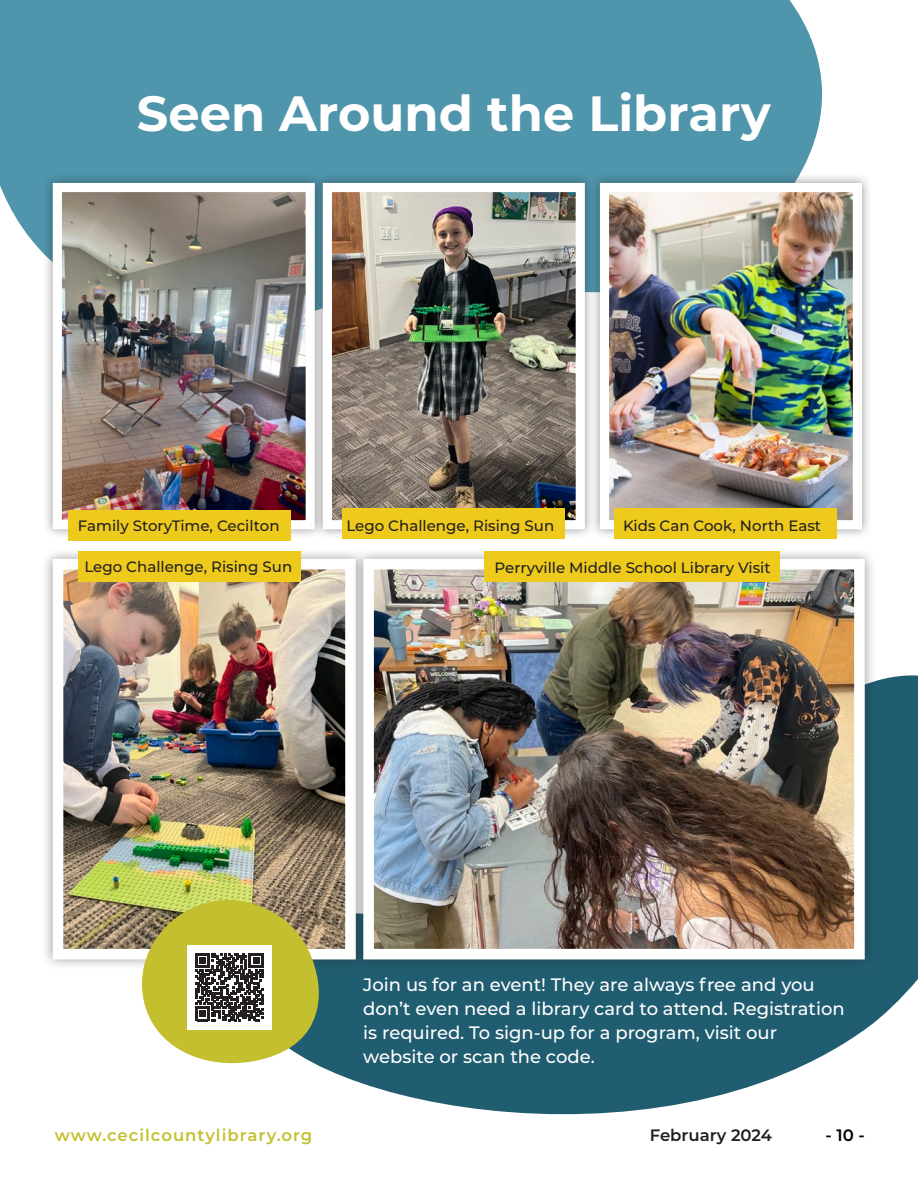
<style>
.page{position:relative;width:918px;height:1188px;background:#fff}
.page>*{position:absolute;margin:0;border:0;box-sizing:border-box;transform-origin:0 0}
.t1{font:700 49.5px "Montserrat";color:#fff}
.t2{font:500 18px/24px "Montserrat";color:#fff}
.t3{font:600 16.5px "Montserrat";letter-spacing:.06em;color:#c4c031}
.t4{font:600 16.5px "Montserrat";letter-spacing:-.005em;color:#231f20}
.t5{font:600 16.5px "Montserrat";color:#000}
.t6{font:500 15px "Montserrat";color:#231f20}
</style>
<div class="page">
<svg style="left:326px;top:675px;width:592px;height:440px;fill:#215d70"></svg>
<div style="left:41px;top:547px;width:326px;height:424px;background:#231f20;opacity:.45"></div>
<img style="left:65px;top:571px;width:279px;height:376px">
<div style="left:53px;top:559px;width:303px;height:400px;border:11px solid #fff"></div>
<div style="left:352px;top:547px;width:525px;height:424px;background:#231f20;opacity:.45"></div>
<img style="left:375px;top:571px;width:478px;height:376px">
<div style="left:363px;top:559px;width:502px;height:400px;border:11px solid #fff"></div>
<div style="left:0;top:0;width:822px;height:253px;background:#4f95ab"></div>
<div style="left:43px;top:173px;width:282px;height:366px;background:#231f20;opacity:.45"></div>
<img style="left:63px;top:193px;width:242px;height:326px">
<div style="left:53px;top:183px;width:262px;height:346px;border:9px solid #fff"></div>
<div style="left:313px;top:173px;width:282px;height:366px;background:#231f20;opacity:.45"></div>
<img style="left:333px;top:193px;width:242px;height:326px">
<div style="left:323px;top:183px;width:262px;height:346px;border:9px solid #fff"></div>
<div style="left:590px;top:173px;width:282px;height:366px;background:#231f20;opacity:.45"></div>
<img style="left:610px;top:193px;width:242px;height:326px">
<svg style="left:134px;top:896px;width:193px;height:173px"></svg>
<div style="left:68px;top:511px;width:223px;height:30px;background:#edca1c"></div>
<div style="left:78px;top:551px;width:223px;height:30px;background:#edca1c"></div>
<div style="left:484px;top:551px;width:295px;height:30px;background:#edca1c"></div>
<div style="left:342px;top:508px;width:223px;height:30px;background:#edca1c"></div>
<div style="left:614px;top:508px;width:223px;height:30px;background:#edca1c"></div>
<p class="t1" style="left:137px;top:77px;width:635px">Seen Around the Library</p>
<p class="t6" style="left:78px;top:515px;width:203px">Family StoryTime, Cecilton</p>
<p class="t6" style="left:346px;top:515px;width:209px">Lego Challenge, Rising Sun</p>
<p class="t6" style="left:623px;top:515px;width:200px">Kids Can Cook, North East</p>
<p class="t6" style="left:84px;top:556px;width:209px">Lego Challenge, Rising Sun</p>
<p class="t6" style="left:495px;top:558px;width:278px">Perryville Middle School Library Visit</p>
<p class="t2" style="left:363px;top:972px;width:483px">Join us for an event! They are always free and you don’t even need a library card to attend. Registration is required. To sign-up for a program, visit our website or scan the code.</p>
<p class="t3" style="left:55px;top:1123px;width:259px">www.cecilcountylibrary.org</p>
<p class="t4" style="left:650px;top:1123px;width:124px">February 2024</p>
<p class="t5" style="left:826px;top:1123px;width:41px">- 10 -</p>
</div>
